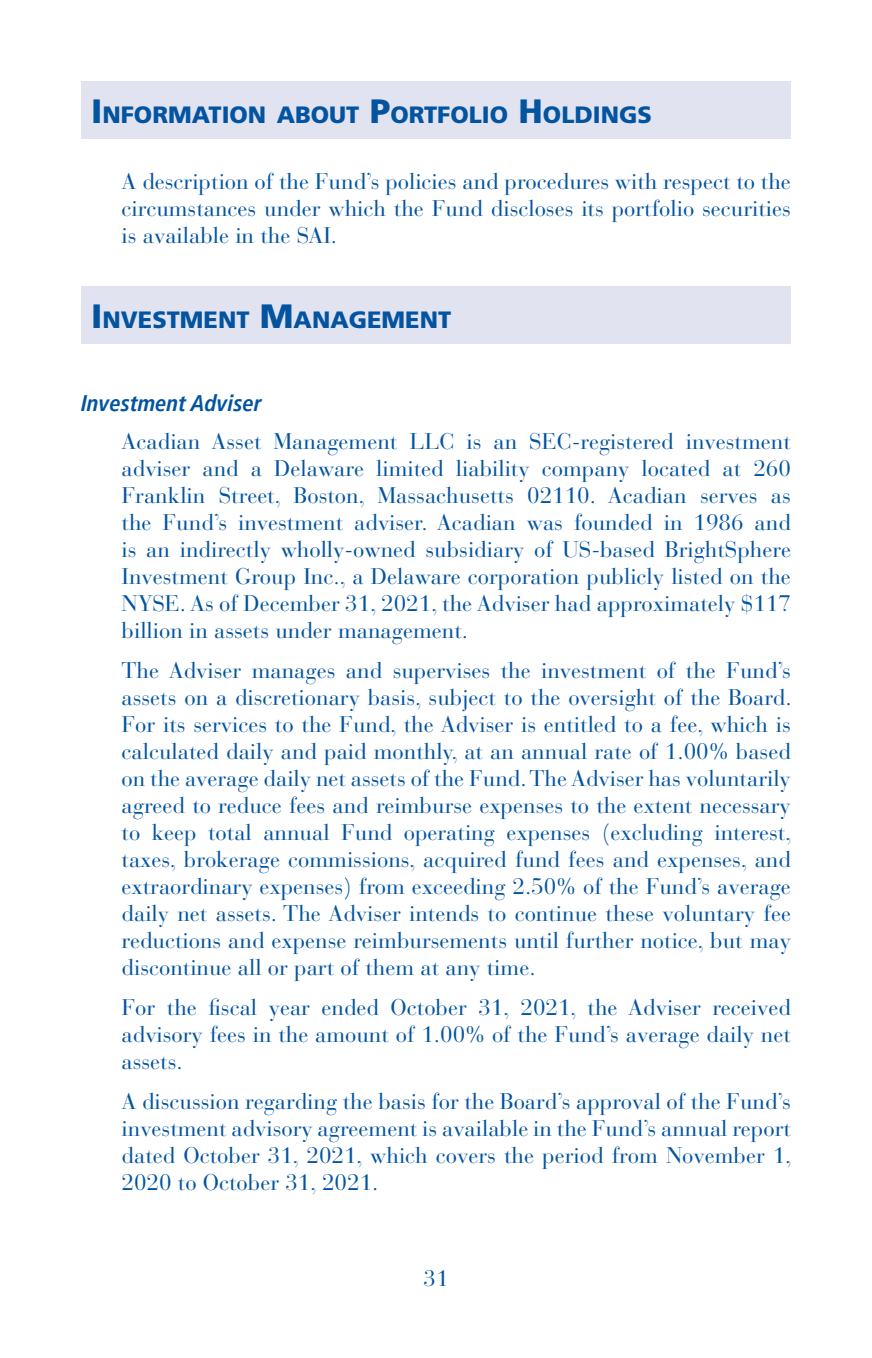
<style>
.page{position:relative;width:872px;height:1358px;background:#fff}
.page>*{position:absolute;margin:0;border:0;box-sizing:border-box;transform-origin:0 0}
.t1{font:900 23.62px "Frutiger LT Std";color:#0354a0}
.t2{font:22.5px/27px "Bauer Bodoni Std";color:#0354a0;text-align:justify}
.t3{font:italic 700 condensed 22.5px "Frutiger LT Pro";color:#0354a0}
.s1{font-size:33.75px}
</style>
<div class="page">
<div style="left:81px;top:81px;width:709px;height:58px;background:#e1e3f1"></div>
<div style="left:81px;top:286px;width:709px;height:58px;background:#e1e3f1"></div>
<p class="t1" style="left:91px;top:100px;width:562px"><span class="s1">I</span> NFORMATION ABOUT <span class="s1">P</span>ORTFOLIO <span class="s1">H</span> OLDINGS</p>
<p class="t2" style="left:122px;top:168px;width:671px">A description of the Fund’s policies and procedures with respect to the circumstances under which the Fund discloses its portfolio securities is available in the SAI.</p>
<p class="t1" style="left:91px;top:305px;width:361px"><span class="s1">I</span> NVESTMENT <span class="s1">M</span>ANAGEMENT</p>
<p class="t3" style="left:81px;top:390px;width:182px">Investment Adviser</p>
<p class="t2" style="left:122px;top:428px;width:671px">Acadian Asset Management LLC is an SEC-registered investment adviser and a Delaware limited liability company located at 260<br>Franklin Street, Boston, Massachusetts 02110. Acadian serves as the Fund’s investment adviser. Acadian was founded in 1986 and is an indirectly wholly-owned subsidiary of US-based BrightSphere Investment Group Inc., a Delaware corporation publicly listed on the NYSE. As of December 31, 2021, the Adviser had approximately $117 billion in assets under management.</p>
<p class="t2" style="left:122px;top:656px;width:671px">The Adviser manages and supervises the investment of the Fund’s assets on a discretionary basis, subject to the oversight of the Board.<br>For its services to the Fund, the Adviser is entitled to a fee, which is calculated daily and paid monthly, at an annual rate of 1.00% based on the average daily net assets of the Fund. The Adviser has voluntarily agreed to reduce fees and reimburse expenses to the extent necessary to keep total annual Fund operating expenses (excluding interest, taxes, brokerage commissions, acquired fund fees and expenses, and extraordinary expenses) from exceeding 2.50% of the Fund’s average daily net assets. The Adviser intends to continue these voluntary fee reductions and expense reimbursements until further notice, but may discontinue all or part of them at any time.</p>
<p class="t2" style="left:122px;top:993px;width:670px">For the fiscal year ended October 31, 2021, the Adviser received advisory fees in the amount of 1.00% of the Fund’s average daily net assets.</p>
<p class="t2" style="left:122px;top:1087px;width:671px">A discussion regarding the basis for the Board’s approval of the Fund’s investment advisory agreement is available in the Fund’s annual report dated October 31, 2021, which covers the period from November 1, 2020 to October 31, 2021.</p>
<p class="t2" style="left:423px;top:1265px;width:27px">31</p>
</div>
